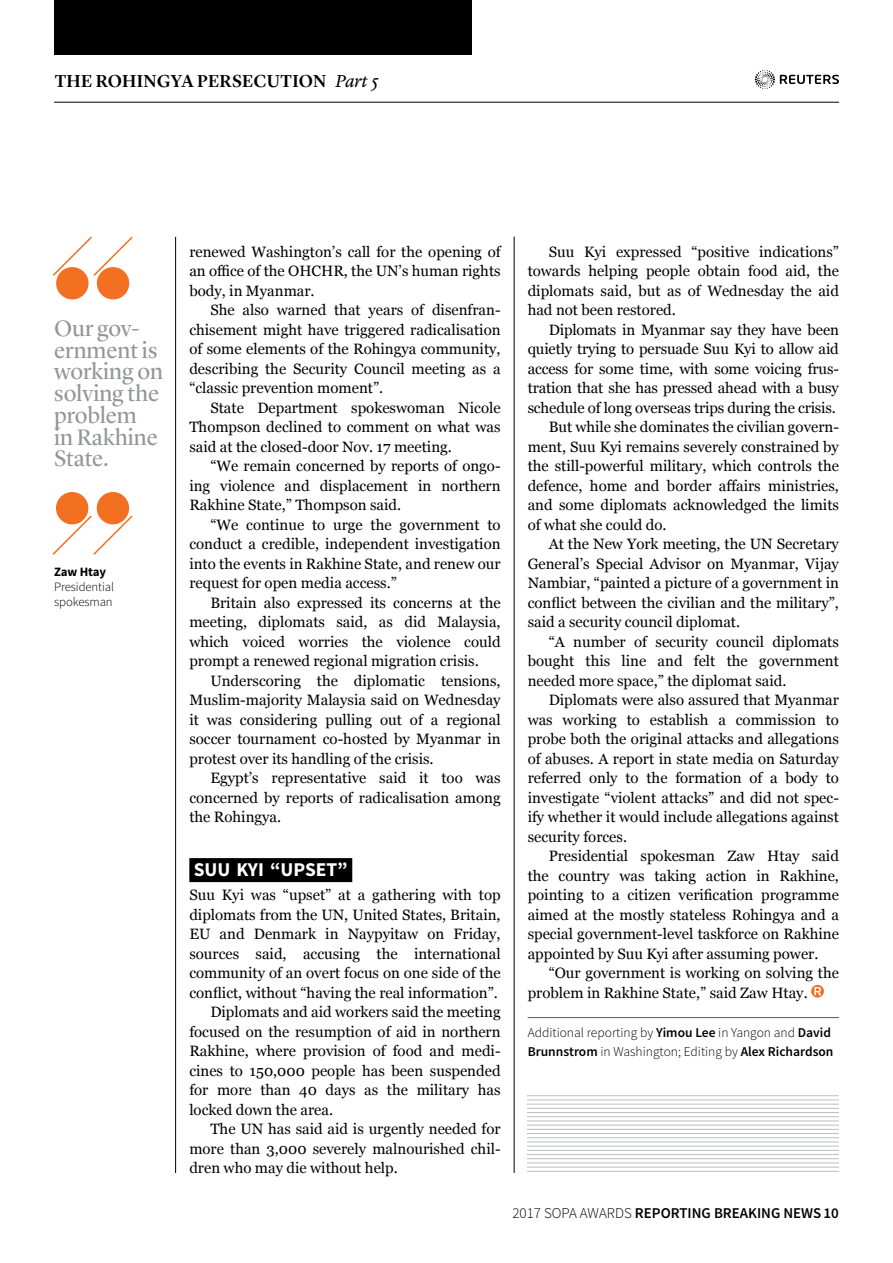
<style>
.page{position:relative;width:893px;height:1263px;background:#fff}
.page>*{position:absolute;margin:0;border:0;box-sizing:border-box;transform-origin:0 0}
.t1{font:23.25px/21.8px "Lyon Display";color:#939598}
.t2{font:700 19.5px "Source Sans Pro";color:#fff}
.t3{font:500 18px "Lyon Display";letter-spacing:.02em;color:#000}
.t4{font:15px/19.5px "Georgia";color:#000;text-align:justify}
.t5{font:600 15px "Source Sans Pro";color:#000}
.t6{font:300 13.5px/19.5px "Source Sans Pro";color:#000}
.t7{font:300 12.75px/15px "Source Sans Pro";letter-spacing:-.01em;color:#000}
.t8{font:700 12.75px "Source Sans Pro";letter-spacing:-.01em;color:#000}
.s1{font-family:"Lyon Text";font-weight:400;font-style:italic}
.s2{font-weight:600}
.s3{font-weight:300}
</style>
<div class="page">
<hr style="left:54px;top:102px;width:785px;height:1px;background:#000">
<svg style="left:755px;top:70px;width:84px;height:19px"></svg>
<div style="left:54px;top:0;width:417px;height:54px;background:#000"></div>
<div style="left:189px;top:858px;width:163px;height:24px;background:#000"></div>
<hr style="left:528px;top:1017px;width:311px;height:1px;background:#58595b">
<svg style="left:811px;top:985px;width:13px;height:13px"></svg>
<hr style="left:514px;top:237px;width:1px;height:936px;background:#000">
<hr style="left:175px;top:237px;width:1px;height:936px;background:#000">
<div style="left:56px;top:267px;width:33px;height:32px;background:#f36f21;border-radius:50%"></div>
<div style="left:97px;top:267px;width:32px;height:32px;background:#f36f21;border-radius:50%"></div>
<svg style="left:52px;top:236px;width:81px;height:41px"></svg>
<div style="left:97px;top:492px;width:32px;height:32px;background:#f36f21;border-radius:50%"></div>
<div style="left:56px;top:492px;width:32px;height:32px;background:#f36f21;border-radius:50%"></div>
<svg style="left:52px;top:514px;width:81px;height:41px"></svg>
<hr style="left:528px;top:1095px;width:311px;height:1px;background:#bcbec0">
<hr style="left:528px;top:1112px;width:311px;height:1px;background:#bcbec0">
<hr style="left:528px;top:1104px;width:311px;height:1px;background:#bcbec0">
<hr style="left:528px;top:1108px;width:311px;height:1px;background:#bcbec0">
<hr style="left:528px;top:1100px;width:311px;height:1px;background:#bcbec0">
<hr style="left:528px;top:1163px;width:311px;height:1px;background:#bcbec0">
<hr style="left:528px;top:1158px;width:311px;height:1px;background:#bcbec0">
<hr style="left:528px;top:1129px;width:311px;height:1px;background:#bcbec0">
<hr style="left:528px;top:1167px;width:311px;height:1px;background:#bcbec0">
<hr style="left:528px;top:1121px;width:311px;height:1px;background:#bcbec0">
<hr style="left:528px;top:1146px;width:311px;height:1px;background:#bcbec0">
<hr style="left:528px;top:1116px;width:311px;height:1px;background:#bcbec0">
<hr style="left:528px;top:1142px;width:311px;height:1px;background:#bcbec0">
<hr style="left:528px;top:1137px;width:311px;height:1px;background:#bcbec0">
<hr style="left:528px;top:1171px;width:311px;height:1px;background:#bcbec0">
<hr style="left:528px;top:1133px;width:311px;height:1px;background:#bcbec0">
<hr style="left:528px;top:1125px;width:311px;height:1px;background:#bcbec0">
<hr style="left:528px;top:1154px;width:311px;height:1px;background:#bcbec0">
<hr style="left:528px;top:1150px;width:311px;height:1px;background:#bcbec0">
<p class="t3" style="left:55px;top:67px;width:326px">THE ROHINGYA PERSECUTION <span class="s1">Part 5</span></p>
<h1 class="t1" style="left:54px;top:315px;width:110px">Our gov&shy;ernment is working on solving the problem<br>in Rakhine<br>State.</h1>
<p class="t8" style="left:54px;top:563px;width:53px">Zaw Htay</p>
<p class="t7" style="left:54px;top:579px;width:61px">Presidential spokesman</p>
<p class="t4" style="left:189px;top:241px;width:313px">renewed Washington’s call for the opening of an office of the OHCHR, the UN’s human rights body, in Myanmar.</p>
<p class="t4" style="left:189px;top:299px;width:313px;text-indent:21px">She also warned that years of disenfran&shy;chisement might have triggered radicalisation of some elements of the Rohingya community, describing the Security Council meeting as a “classic prevention moment”.</p>
<p class="t4" style="left:189px;top:397px;width:313px;text-indent:21px">State Department spokeswoman Nicole Thompson declined to comment on what was said at the closed-door Nov. 17 meeting.</p>
<p class="t4" style="left:189px;top:455px;width:313px;text-indent:21px">“We remain concerned by reports of ongo&shy;ing violence and displacement in northern Rakhine State,” Thompson said.</p>
<p class="t4" style="left:189px;top:514px;width:313px;text-indent:21px">“We continue to urge the government to conduct a credible, independent investigation into the events in Rakhine State, and renew our request for open media access.”</p>
<p class="t4" style="left:189px;top:592px;width:313px;text-indent:21px">Britain also expressed its concerns at the meeting, diplomats said, as did Malaysia, which voiced worries the violence could prompt a renewed regional migration crisis.</p>
<p class="t4" style="left:189px;top:670px;width:313px;text-indent:21px">Underscoring the diplomatic tensions, Muslim-majority Malaysia said on Wednesday it was considering pulling out of a regional soccer tournament co-hosted by Myanmar in protest over its handling of the crisis.</p>
<p class="t4" style="left:189px;top:767px;width:313px;text-indent:21px">Egypt’s representative said it too was concerned by reports of radicalisation among the Rohingya.</p>
<h2 class="t2" style="left:194px;top:857px;width:155px">SUU KYI “UPSET”</h2>
<p class="t4" style="left:189px;top:884px;width:313px">Suu Kyi was “upset” at a gathering with top</p>
<p class="t4" style="left:189px;top:904px;width:313px">diplomats from the UN, United States, Britain,</p>
<p class="t4" style="left:189px;top:923px;width:313px">EU and Denmark in Naypyitaw on Friday,</p>
<p class="t4" style="left:189px;top:943px;width:313px">sources said, accusing the international</p>
<p class="t4" style="left:189px;top:962px;width:313px">community of an overt focus on one side of the</p>
<p class="t4" style="left:189px;top:982px;width:310px">conflict, without “having the real information”.</p>
<p class="t4" style="left:210px;top:1001px;width:292px">Diplomats and aid workers said the meeting</p>
<p class="t4" style="left:189px;top:1021px;width:313px">focused on the resumption of aid in northern</p>
<p class="t4" style="left:189px;top:1040px;width:313px">Rakhine, where provision of food and medi-</p>
<p class="t4" style="left:189px;top:1060px;width:313px">cines to 150,000 people has been suspended</p>
<p class="t4" style="left:189px;top:1079px;width:313px">for more than 40 days as the military has</p>
<p class="t4" style="left:189px;top:1099px;width:145px">locked down the area.</p>
<p class="t4" style="left:210px;top:1118px;width:292px">The UN has said aid is urgently needed for</p>
<p class="t4" style="left:189px;top:1138px;width:313px">more than 3,000 severely malnourished chil-</p>
<p class="t4" style="left:189px;top:1157px;width:210px">dren who may die without help.</p>
<p class="t4" style="left:528px;top:241px;width:313px;text-indent:21px">Suu Kyi expressed “positive indications” towards helping people obtain food aid, the diplomats said, but as of Wednesday the aid had not been restored.</p>
<p class="t4" style="left:549px;top:319px;width:292px">Diplomats in Myanmar say they have been</p>
<p class="t4" style="left:528px;top:338px;width:313px">quietly trying to persuade Suu Kyi to allow aid</p>
<p class="t4" style="left:528px;top:358px;width:313px">access for some time, with some voicing frus-</p>
<p class="t4" style="left:528px;top:377px;width:313px">tration that she has pressed ahead with a busy</p>
<p class="t4" style="left:528px;top:397px;width:310px">schedule of long overseas trips during the crisis.</p>
<p class="t4" style="left:549px;top:416px;width:292px">But while she dominates the civilian govern-</p>
<p class="t4" style="left:528px;top:436px;width:313px">ment, Suu Kyi remains severely constrained by</p>
<p class="t4" style="left:528px;top:455px;width:313px">the still-powerful military, which controls the</p>
<p class="t4" style="left:528px;top:475px;width:313px">defence, home and border affairs ministries,</p>
<p class="t4" style="left:528px;top:494px;width:313px">and some diplomats acknowledged the limits</p>
<p class="t4" style="left:528px;top:514px;width:140px">of what she could do.</p>
<p class="t4" style="left:549px;top:533px;width:292px">At the New York meeting, the UN Secretary</p>
<p class="t4" style="left:528px;top:553px;width:313px">General’s Special Advisor on Myanmar, Vijay</p>
<p class="t4" style="left:528px;top:572px;width:313px">Nambiar, “painted a picture of a government in</p>
<p class="t4" style="left:528px;top:592px;width:313px">conflict between the civilian and the military”,</p>
<p class="t4" style="left:528px;top:611px;width:214px">said a security council diplomat.</p>
<p class="t4" style="left:549px;top:631px;width:292px">“A number of security council diplomats</p>
<p class="t4" style="left:528px;top:650px;width:313px">bought this line and felt the government</p>
<p class="t4" style="left:528px;top:670px;width:260px">needed more space,” the diplomat said.</p>
<p class="t4" style="left:549px;top:689px;width:292px">Diplomats were also assured that Myanmar</p>
<p class="t4" style="left:528px;top:709px;width:313px">was working to establish a commission to</p>
<p class="t4" style="left:528px;top:728px;width:313px">probe both the original attacks and allegations</p>
<p class="t4" style="left:528px;top:748px;width:313px">of abuses. A report in state media on Saturday</p>
<p class="t4" style="left:528px;top:767px;width:313px">referred only to the formation of a body to</p>
<p class="t4" style="left:528px;top:787px;width:313px">investigate “violent attacks” and did not spec-</p>
<p class="t4" style="left:528px;top:806px;width:313px">ify whether it would include allegations against</p>
<p class="t4" style="left:528px;top:826px;width:101px">security forces.</p>
<p class="t4" style="left:549px;top:845px;width:292px">Presidential spokesman Zaw Htay said</p>
<p class="t4" style="left:528px;top:865px;width:313px">the country was taking action in Rakhine,</p>
<p class="t4" style="left:528px;top:884px;width:313px">pointing to a citizen verification programme</p>
<p class="t4" style="left:528px;top:904px;width:313px">aimed at the mostly stateless Rohingya and a</p>
<p class="t4" style="left:528px;top:923px;width:313px">special government-level taskforce on Rakhine</p>
<p class="t4" style="left:528px;top:943px;width:292px">appointed by Suu Kyi after assuming power.</p>
<p class="t4" style="left:549px;top:962px;width:292px">“Our government is working on solving the</p>
<p class="t4" style="left:528px;top:982px;width:282px">problem in Rakhine State,” said Zaw Htay.</p>
<p class="t6" style="left:528px;top:1022px;width:307px">Additional reporting by <span class="s2">Yimou Lee</span> in Yangon and <span class="s2">David<br>Brunnstrom</span> in Washington; Editing by <span class="s2">Alex Richardson</span></p>
<p class="t5" style="left:512px;top:1203px;width:328px"><span class="s3">2017 SOPA AWARDS</span> REPORTING BREAKING NEWS 10</p>
</div>
